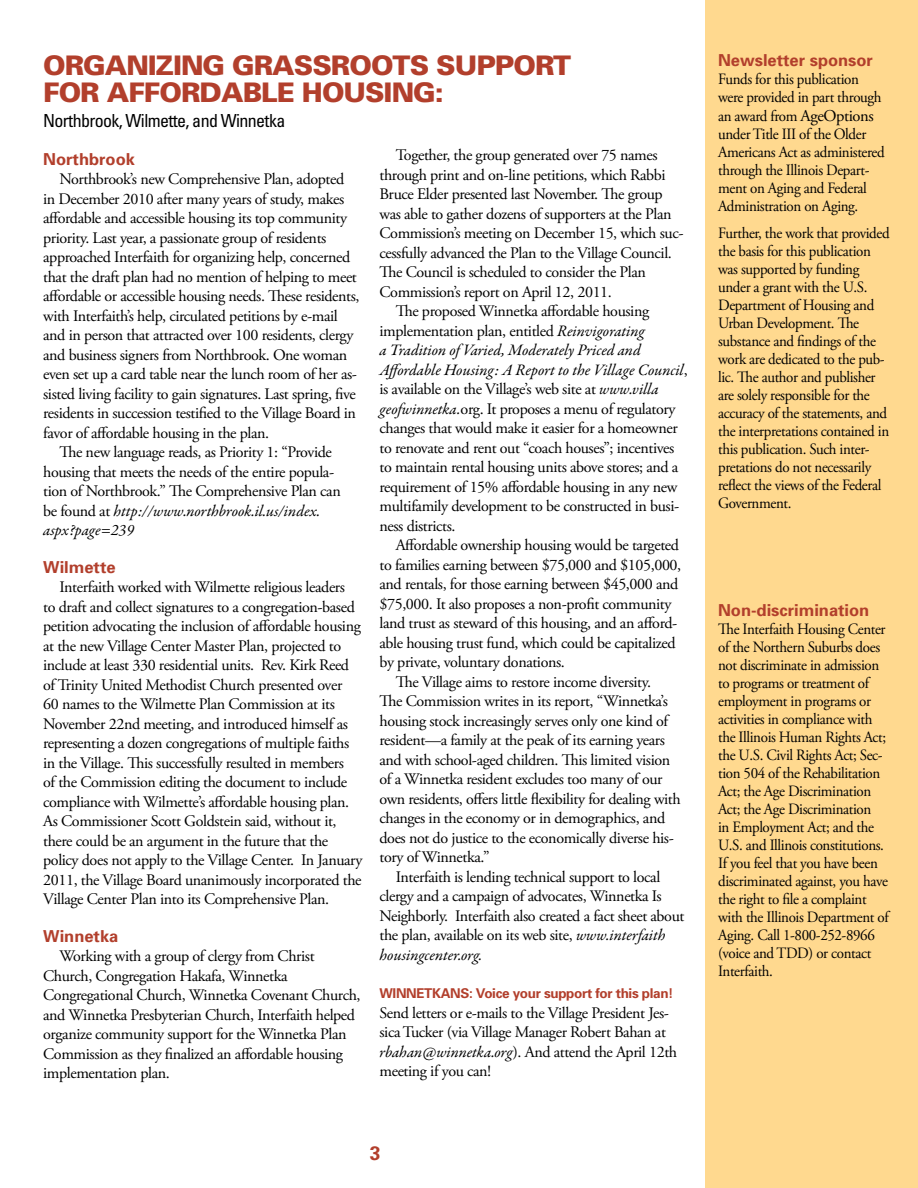
<style>
.page{position:relative;width:918px;height:1188px;background:#fff}
.page>*{position:absolute;margin:0;border:0;box-sizing:border-box;transform-origin:0 0}
.t1{font:900 27px/27px "Univers";letter-spacing:-.035em;color:#b23f2c}
.t2{font:700 19.5px "Univers";color:#b23f2c}
.t3{font:condensed 18px "Univers";letter-spacing:-.035em;color:#000}
.t4{font:700 16.5px "Univers";color:#b23f2c}
.t5{font:16.05px/19.5px "Adobe Garamond Pro";letter-spacing:-.025em;color:#000}
.t6{font:italic 16.05px/19.5px "Garamond Premr Pro";letter-spacing:-.005em;color:#000}
.t7{font:15.75px/18px "Adobe Garamond Pro";letter-spacing:-.025em;color:#000;scale:.95 1}
.t8{font:700 13.5px "Univers";letter-spacing:-.025em;color:#b23f2c}
.s1{font-family:"Adobe Garamond Pro";font-style:normal}
.s2{font-family:"Garamond Premr Pro";font-style:italic}
.s3{font-size:16.5px}
</style>
<div class="page">
<div style="left:705px;top:0;width:213px;height:1188px;background:#ffd98f"></div>
<h1 class="t1" style="left:43px;top:52px;width:529px">ORGANIZING GRASSROOTS SUPPORT<br>FOR AFFORDABLE HOUSING:</h1>
<p class="t3" style="left:43px;top:110px;width:244px">Northbrook, Wilmette, and Winnetka</p>
<p class="t4" style="left:43px;top:149px;width:93px">Northbrook</p>
<p class="t5" style="left:59px;top:170px;width:286px">Northbrook’s new Comprehensive Plan, adopted</p>
<p class="t5" style="left:43px;top:189px;width:303px">in December 2010 after many years of study, makes</p>
<p class="t5" style="left:43px;top:209px;width:305px">affordable and accessible housing its top community</p>
<p class="t5" style="left:43px;top:228px;width:285px">priority. Last year, a passionate group of residents</p>
<p class="t5" style="left:43px;top:248px;width:308px">approached Interfaith for organizing help, concerned</p>
<p class="t5" style="left:43px;top:267px;width:315px">that the draft plan had no mention of helping to meet</p>
<p class="t5" style="left:43px;top:287px;width:318px">affordable or accessible housing needs. These residents,</p>
<p class="t5" style="left:43px;top:306px;width:296px">with Interfaith’s help, circulated petitions by e-mail</p>
<p class="t5" style="left:43px;top:326px;width:312px">and in person that attracted over 100 residents, clergy</p>
<p class="t5" style="left:43px;top:345px;width:306px">and business signers from Northbrook. One woman</p>
<p class="t5" style="left:43px;top:365px;width:315px">even set up a card table near the lunch room of her as-</p>
<p class="t5" style="left:43px;top:384px;width:314px">sisted living facility to gain signatures. Last spring, five</p>
<p class="t5" style="left:43px;top:404px;width:314px">residents in succession testified to the Village Board in</p>
<p class="t5" style="left:43px;top:423px;width:228px">favor of affordable housing in the plan.</p>
<p class="t5" style="left:59px;top:443px;width:274px">The new language reads, as Priority 1: “Provide</p>
<p class="t5" style="left:43px;top:462px;width:292px">housing that meets the needs of the entire popula-</p>
<p class="t5" style="left:43px;top:482px;width:299px">tion of Northbrook.” The Comprehensive Plan can</p>
<p class="t6" style="left:43px;top:502px;width:279px"><span class="s1">be found at</span> http://www.northbrook.il.us/index. aspx?page=239</p>
<p class="t4" style="left:43px;top:557px;width:74px">Wilmette</p>
<p class="t5" style="left:43px;top:578px;width:321px;text-indent:16px">Interfaith worked with Wilmette religious leaders<br>to draft and collect signatures to a congregation-based petition advocating the inclusion of affordable housing at the new Village Center Master Plan, projected to include at least 330 residential units. Rev. Kirk Reed of Trinity United Methodist Church presented over<br>60 names to the Wilmette Plan Commission at its November 22nd meeting, and introduced himself as representing a dozen congregations of multiple faiths in the Village. This successfully resulted in members<br>of the Commission editing the document to include compliance with Wilmette’s affordable housing plan.<br>As Commissioner Scott Goldstein said, without it, there could be an argument in the future that the policy does not apply to the Village Center. In January 2011, the Village Board unanimously incorporated the Village Center Plan into its Comprehensive Plan.</p>
<p class="t4" style="left:43px;top:926px;width:77px">Winnetka</p>
<p class="t5" style="left:43px;top:947px;width:319px;text-indent:16px">Working with a group of clergy from Christ Church, Congregation Hakafa, Winnetka Congregational Church, Winnetka Covenant Church, and Winnetka Presbyterian Church, Interfaith helped organize community support for the Winnetka Plan Commission as they finalized an affordable housing implementation plan.</p>
<p class="t5" style="left:396px;top:146px;width:263px">Together, the group generated over 75 names</p>
<p class="t5" style="left:380px;top:166px;width:288px">through print and on-line petitions, which Rabbi</p>
<p class="t5" style="left:380px;top:185px;width:285px">Bruce Elder presented last November. The group</p>
<p class="t5" style="left:380px;top:205px;width:294px">was able to gather dozens of supporters at the Plan</p>
<p class="t5" style="left:380px;top:224px;width:306px">Commission’s meeting on December 15, which suc-</p>
<p class="t5" style="left:380px;top:244px;width:294px">cessfully advanced the Plan to the Village Council.</p>
<p class="t5" style="left:380px;top:263px;width:268px">The Council is scheduled to consider the Plan</p>
<p class="t5" style="left:380px;top:283px;width:234px">Commission’s report on April 12, 2011.</p>
<p class="t5" style="left:396px;top:302px;width:255px">The proposed Winnetka affordable housing</p>
<p class="t5" style="left:380px;top:322px;width:267px">implementation plan, entitled <span class="s2">Reinvigorating</span></p>
<p class="t6" style="left:380px;top:342px;width:310px">a Tradition of Varied, Moderately Priced and<br>Affordable Housing: A Report to the Village Council<span class="s1">,</span></p>
<p class="t5" style="left:380px;top:380px;width:301px">is available on the Village’s web site at <span class="s2">www.villa geofwinnetka.</span>org. It proposes a menu of regulatory changes that would make it easier for a homeowner to renovate and rent out “coach houses”; incentives to maintain rental housing units above stores; and a requirement of 15% affordable housing in any new multifamily development to be constructed in busi&shy;ness districts.</p>
<p class="t5" style="left:396px;top:536px;width:285px">Affordable ownership housing would be targeted</p>
<p class="t5" style="left:380px;top:556px;width:303px">to families earning between $75,000 and $105,000,</p>
<p class="t5" style="left:380px;top:575px;width:300px">and rentals, for those earning between $45,000 and</p>
<p class="t5" style="left:380px;top:595px;width:293px">$75,000. It also proposes a non-profit community</p>
<p class="t5" style="left:380px;top:614px;width:299px">land trust as steward of this housing, and an afford-</p>
<p class="t5" style="left:380px;top:634px;width:297px">able housing trust fund, which could be capitalized</p>
<p class="t5" style="left:380px;top:653px;width:187px">by private, voluntary donations.</p>
<p class="t5" style="left:396px;top:673px;width:257px">The Village aims to restore income diversity.</p>
<p class="t5" style="left:380px;top:692px;width:290px">The Commission writes in its report, “Winnetka’s</p>
<p class="t5" style="left:380px;top:712px;width:290px">housing stock increasingly serves only one kind of</p>
<p class="t5" style="left:380px;top:731px;width:287px">resident—a family at the peak of its earning years</p>
<p class="t5" style="left:380px;top:751px;width:292px">and with school-aged children. This limited vision</p>
<p class="t5" style="left:380px;top:770px;width:285px">of a Winnetka resident excludes too many of our</p>
<p class="t5" style="left:380px;top:790px;width:303px">own residents, offers little flexibility for dealing with</p>
<p class="t5" style="left:380px;top:809px;width:287px">changes in the economy or in demographics, and</p>
<p class="t5" style="left:380px;top:829px;width:296px">does not do justice to the economically diverse his-</p>
<p class="t5" style="left:380px;top:848px;width:112px">tory of Winnetka.”</p>
<p class="t5" style="left:396px;top:868px;width:266px">Interfaith is lending technical support to local</p>
<p class="t5" style="left:380px;top:887px;width:284px">clergy and a campaign of advocates, Winnetka Is</p>
<p class="t5" style="left:380px;top:907px;width:306px">Neighborly. Interfaith also created a fact sheet about</p>
<p class="t5" style="left:380px;top:926px;width:288px">the plan, available on its web site, <span class="s2">www.interfaith</span></p>
<p class="t6" style="left:380px;top:946px;width:104px">housingcenter.org.</p>
<p class="t8" style="left:380px;top:985px;width:296px">Winnetkans : Voice your support for this plan!</p>
<p class="t5" style="left:380px;top:1004px;width:299px">Send letters or e-mails to the Village President Jes&shy;sica Tucker (via Village Manager Robert Bahan at <span class="s2">rbahan@winnetka.org</span>). And attend the April 12th meeting if you can!</p>
<p class="t2" style="left:370px;top:1142px;width:12px">3</p>
<p class="t4" style="left:718px;top:50px;width:156px">Newsletter sponsor</p>
<p class="t7" style="left:718px;top:70px;width:174px">Funds for this publication were provided in part through</p>
<p class="t7" style="left:718px;top:108px;width:177px">an award from <span class="s3">AgeOptions </span>under Title III of the Older<br>Americans Act as administered through the Illinois Depart&shy;ment on Aging and Federal<br>Administration on Aging.</p>
<p class="t7" style="left:718px;top:225px;width:182px">Further, the work that provided the basis for this publication was supported by funding under a grant with the U.S.<br>Department of Housing and<br>Urban Development. The substance and findings of the work are dedicated to the pub&shy;lic. The author and publisher are solely responsible for the accuracy of the statements, and the interpretations contained in this publication. Such inter&shy;pretations do not necessarily reflect the views of the Federal<br>Government.</p>
<p class="t4" style="left:718px;top:600px;width:153px">Non-discrimination</p>
<p class="t7" style="left:718px;top:621px;width:181px">The Interfaith Housing Center of the Northern Suburbs does not discriminate in admission to programs or treatment of employment in programs or activities in compliance with the Illinois Human Rights Act; the U.S. Civil Rights Act; Sec&shy;tion 504 of the Rehabilitation<br>Act; the Age Discrimination<br>Act; the Age Discrimination<br>in Employment Act; and the<br>U.S. and Illinois constitutions.<br>If you feel that you have been discriminated against, you have the right to file a complaint with the Illinois Department of<br>Aging. Call 1-800-252-8966 (voice and TDD) or contact<br>Interfaith.</p>
</div>
